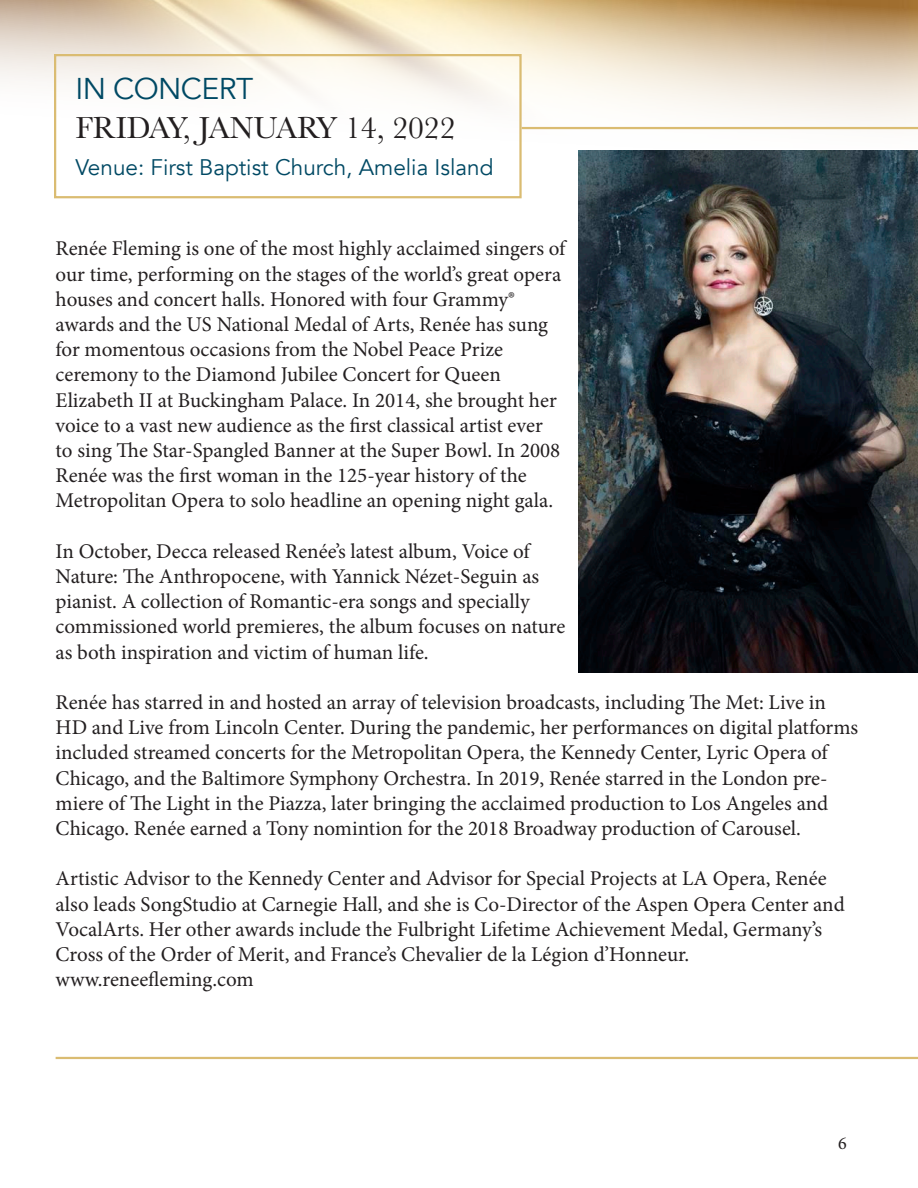
<style>
.page{position:relative;width:918px;height:1188px;background:#fff}
.page>*{position:absolute;margin:0;border:0;box-sizing:border-box;transform-origin:0 0}
.t1{font:31.5px "Baskerville";color:#231f20}
.t2{font:30px "Avenir";letter-spacing:-.02em;color:#004964}
.t3{font:22.5px "Avenir";color:#004964}
.t4{font:21px/25.2px "Minion Pro";color:#231f20}
.t5{font:18px "Minion Pro";color:#231f20}
</style>
<div class="page">
<img style="left:0;top:0;width:918px;height:130px">
<div style="left:54px;top:54px;width:468px;height:144px;border:2px solid #dabc72"></div>
<hr style="left:56px;top:1057px;width:862px;height:2px;background:#dabc72">
<hr style="left:522px;top:127px;width:396px;height:2px;background:#dabc72">
<img style="left:579px;top:150px;width:339px;height:522px">
<p class="t2" style="left:75px;top:70px;width:179px">IN CONCERT</p>
<p class="t1" style="left:75px;top:108px;width:381px">FRIDAY, JANUARY 14, 2022</p>
<p class="t3" style="left:75px;top:154px;width:420px">Venue: First Baptist Church, Amelia Island</p>
<p class="t4" style="left:56px;top:236px;width:511px">Renée Fleming is one of the most highly acclaimed singers of our time, performing on the stages of the world’s great opera houses and concert halls. Honored with four Grammy®</p>
<p class="t4" style="left:56px;top:312px;width:494px">awards and the US National Medal of Arts, Renée has sung</p>
<p class="t4" style="left:56px;top:337px;width:449px">for momentous occasions from the Nobel Peace Prize</p>
<p class="t4" style="left:56px;top:362px;width:447px">ceremony to the Diamond Jubilee Concert for Queen</p>
<p class="t4" style="left:56px;top:387px;width:506px">Elizabeth II at Buckingham Palace. In 2014, she brought her voice to a vast new audience as the first classical artist ever to sing The Star-Spangled Banner at the Super Bowl. In 2008<br>Renée was the first woman in the 125-year history of the</p>
<p class="t4" style="left:56px;top:488px;width:499px">Metropolitan Opera to solo headline an opening night gala.</p>
<p class="t4" style="left:56px;top:539px;width:476px">In October, Decca released Renée’s latest album, Voice of</p>
<p class="t4" style="left:56px;top:564px;width:485px">Nature: The Anthropocene, with Yannick Nézet-Seguin as</p>
<p class="t4" style="left:56px;top:589px;width:476px">pianist. A collection of Romantic-era songs and specially</p>
<p class="t4" style="left:56px;top:614px;width:511px">commissioned world premieres, the album focuses on nature as both inspiration and victim of human life.</p>
<p class="t4" style="left:56px;top:690px;width:772px">Renée has starred in and hosted an array of television broadcasts, including The Met: Live in</p>
<p class="t4" style="left:56px;top:715px;width:804px">HD and Live from Lincoln Center. During the pandemic, her performances on digital platforms included streamed concerts for the Metropolitan Opera, the Kennedy Center, Lyric Opera of Chicago, and the Baltimore Symphony Orchestra. In 2019, Renée starred in the London pre&shy;miere of The Light in the Piazza, later bringing the acclaimed production to Los Angeles and Chicago. Renée earned a Tony nomintion for the 2018 Broadway production of Carousel.</p>
<p class="t4" style="left:56px;top:866px;width:791px">Artistic Advisor to the Kennedy Center and Advisor for Special Projects at LA Opera, Renée also leads SongStudio at Carnegie Hall, and she is Co-Director of the Aspen Opera Center and VocalArts. Her other awards include the Fulbright Lifetime Achievement Medal, Germany’s Cross of the Order of Merit, and France’s Chevalier de la Légion d’Honneur.</p>
<p class="t4" style="left:56px;top:967px;width:200px">www.reneefleming.com</p>
<p class="t5" style="left:838px;top:1132px;width:10px">6</p>
</div>
